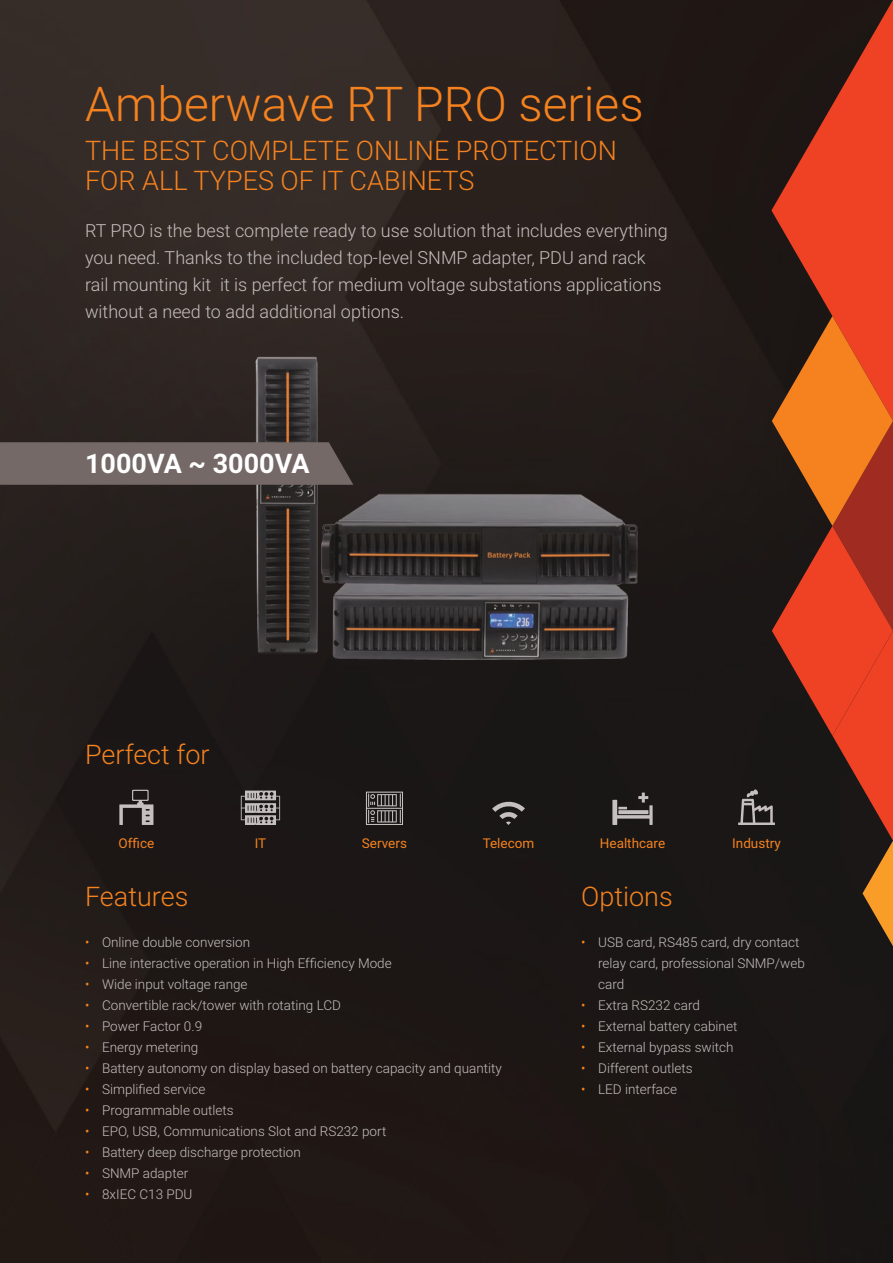
<style>
.page{position:relative;width:893px;height:1263px;background:#fff}
.page>*{position:absolute;margin:0;border:0;box-sizing:border-box;transform-origin:0 0}
.t1{font:300 48px "Roboto";color:#f5821f}
.t2{font:300 27px/30px "Roboto";color:#f5821f}
.t3{font:700 27px "Roboto";color:#fff}
.t4{font:300 18px/27px "Roboto";color:#c5bfbe}
.t5{font:300 13.5px/21px "Roboto";color:#c5bfbe}
.t6{font:13.5px "Roboto";color:#f5821f}
.s1{color:#f5821f}
</style>
<div class="page">
<img style="left:0;top:0;width:893px;height:1263px">
<svg style="left:771px;top:0;width:122px;height:316px;background:#972f1c"></svg>
<img style="left:209px;top:295px;width:475px;height:475px">
<svg style="left:0;top:442px;width:353px;height:43px;background:#706562"></svg>
<svg style="left:612px;top:792px;width:41px;height:33px"></svg>
<svg style="left:492px;top:799px;width:33px;height:26px"></svg>
<svg style="left:366px;top:792px;width:37px;height:33px"></svg>
<svg style="left:241px;top:790px;width:39px;height:35px"></svg>
<svg style="left:119px;top:790px;width:34px;height:35px"></svg>
<svg style="left:738px;top:316px;width:155px;height:630px;background:#74321b"></svg>
<h1 class="t1" style="left:85px;top:70px;width:560px">Amberwave RT PRO series</h1>
<h2 class="t2" style="left:85px;top:134px;width:533px">THE BEST COMPLETE ONLINE PROTECTION<br>FOR ALL TYPES OF IT CABINETS</h2>
<p class="t4" style="left:85px;top:216px;width:584px">RT PRO is the best complete ready to use solution that includes everything you need. Thanks to the included top-level SNMP adapter, PDU and rack rail mounting kit it is perfect for medium voltage substations applications without a need to add additional options.</p>
<h2 class="t3" style="left:85px;top:445px;width:226px">1000VA ~ 3000VA</h2>
<h2 class="t2" style="left:85px;top:739px;width:126px">Perfect for</h2>
<p class="t6" style="left:119px;top:834px;width:37px">Office</p>
<p class="t6" style="left:255px;top:834px;width:13px">IT</p>
<p class="t6" style="left:362px;top:834px;width:46px">Servers</p>
<p class="t6" style="left:483px;top:834px;width:53px">Telecom</p>
<p class="t6" style="left:600px;top:834px;width:67px">Healthcare</p>
<p class="t6" style="left:732px;top:834px;width:50px">Industry</p>
<h2 class="t2" style="left:85px;top:881px;width:105px">Features</h2>
<p class="t5" style="left:85px;top:931px;width:167px"><span class="s1">•</span> Online double conversion</p>
<p class="t5" style="left:85px;top:952px;width:308px"><span class="s1">•</span> Line interactive operation in High Efficiency Mode</p>
<p class="t5" style="left:85px;top:973px;width:164px"><span class="s1">•</span> Wide input voltage range</p>
<p class="t5" style="left:85px;top:994px;width:257px"><span class="s1">•</span> Convertible rack/tower with rotating LCD</p>
<p class="t5" style="left:85px;top:1015px;width:119px"><span class="s1">•</span> Power Factor 0.9</p>
<p class="t5" style="left:85px;top:1036px;width:115px"><span class="s1">•</span> Energy metering</p>
<p class="t5" style="left:85px;top:1057px;width:418px"><span class="s1">•</span> Battery autonomy on display based on battery capacity and quantity</p>
<p class="t5" style="left:85px;top:1078px;width:122px"><span class="s1">•</span> Simplified service</p>
<p class="t5" style="left:85px;top:1099px;width:150px"><span class="s1">•</span> Programmable outlets</p>
<p class="t5" style="left:85px;top:1120px;width:303px"><span class="s1">•</span> EPO, USB, Communications Slot and RS232 port</p>
<p class="t5" style="left:85px;top:1141px;width:217px"><span class="s1">•</span> Battery deep discharge protection</p>
<p class="t5" style="left:85px;top:1162px;width:105px"><span class="s1">•</span> SNMP adapter</p>
<p class="t5" style="left:85px;top:1183px;width:109px"><span class="s1">•</span> 8xIEC C13 PDU</p>
<h2 class="t2" style="left:581px;top:881px;width:93px">Options</h2>
<p class="t5" style="left:598px;top:931px;width:208px;text-indent:-17px"><span class="s1">•</span> USB card, RS485 card, dry contact relay card, professional SNMP/web card</p>
<p class="t5" style="left:581px;top:994px;width:120px"><span class="s1">•</span> Extra RS232 card</p>
<p class="t5" style="left:581px;top:1015px;width:158px"><span class="s1">•</span> External battery cabinet</p>
<p class="t5" style="left:581px;top:1036px;width:154px"><span class="s1">•</span> External bypass switch</p>
<p class="t5" style="left:581px;top:1057px;width:113px"><span class="s1">•</span> Different outlets</p>
<p class="t5" style="left:581px;top:1078px;width:97px"><span class="s1">•</span> LED interface</p>
</div>
